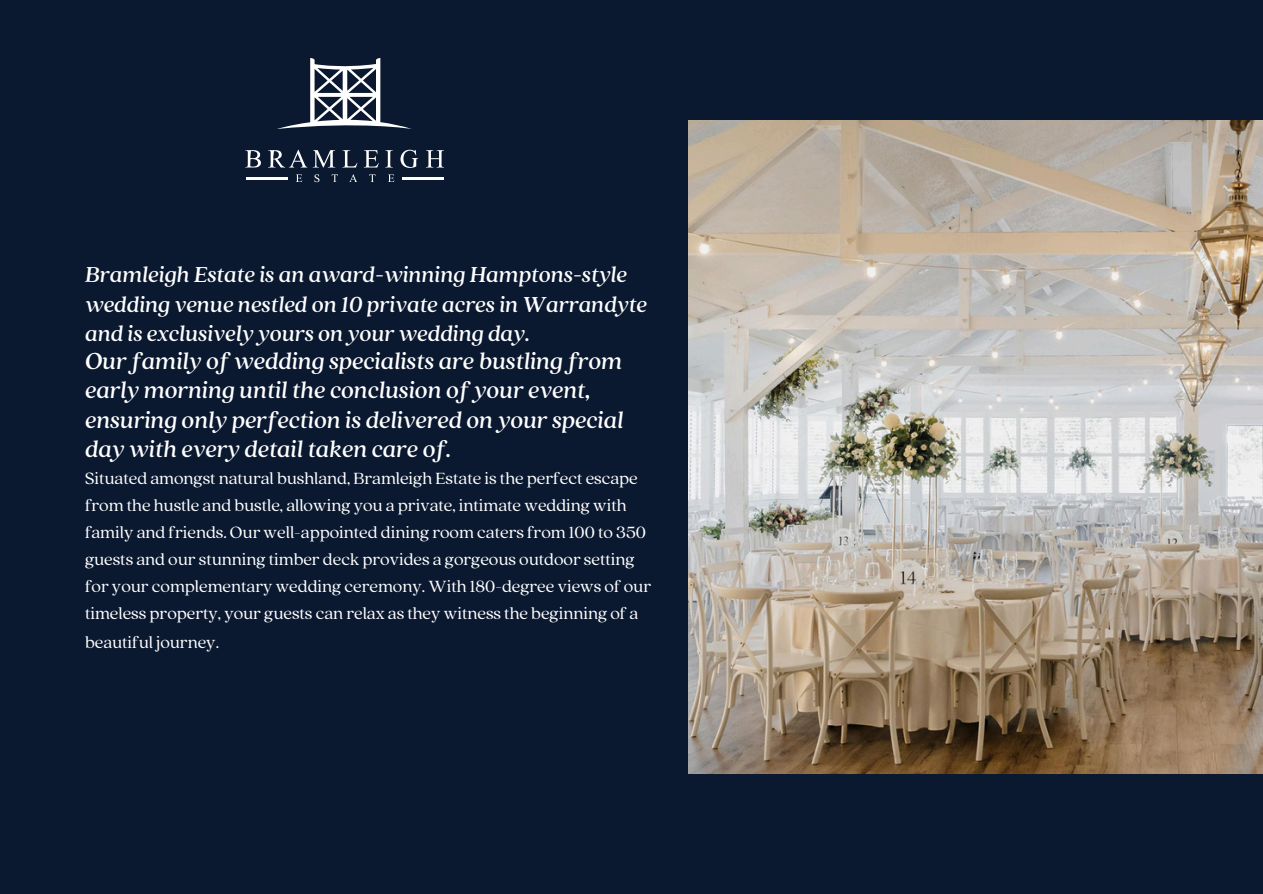
<style>
.page{position:relative;width:1263px;height:894px;background:#fff}
.page>*{position:absolute;margin:0;border:0;box-sizing:border-box;transform-origin:0 0}
.t1{font:italic 500 25.5px/29.2px "Quincy CF";color:#fff}
.t2{font:italic 500 24px/29.2px "Quincy CF";color:#fff}
.t3{font:18px/27px "Quincy CF";color:#fff}
</style>
<div class="page">
<div style="left:0;top:0;width:1263px;height:893px;background:#0a1830"></div>
<img style="left:689px;top:120px;width:574px;height:653px">
<svg style="left:277px;top:58px;width:135px;height:71px"></svg>
<svg style="left:245px;top:150px;width:16px;height:17px"></svg>
<svg style="left:268px;top:150px;width:67px;height:17px"></svg>
<svg style="left:342px;top:150px;width:15px;height:17px"></svg>
<svg style="left:364px;top:150px;width:15px;height:17px"></svg>
<svg style="left:385px;top:150px;width:8px;height:17px"></svg>
<svg style="left:400px;top:150px;width:18px;height:18px"></svg>
<svg style="left:426px;top:150px;width:18px;height:17px"></svg>
<svg style="left:296px;top:174px;width:6px;height:8px"></svg>
<svg style="left:314px;top:174px;width:6px;height:8px"></svg>
<svg style="left:332px;top:174px;width:6px;height:8px"></svg>
<svg style="left:349px;top:174px;width:8px;height:8px"></svg>
<svg style="left:369px;top:174px;width:7px;height:8px"></svg>
<svg style="left:388px;top:174px;width:6px;height:8px"></svg>
<hr style="left:246px;top:177px;width:42px;height:3px;background:#fff">
<hr style="left:402px;top:177px;width:42px;height:3px;background:#fff">
<h1 class="t2" style="left:85px;top:259px;width:563px">Bramleigh Estate is an award-winning Hamptons-style wedding venue nestled on 10 private acres in Warrandyte and is exclusively yours on your wedding day.</h1>
<h1 class="t1" style="left:85px;top:345px;width:540px">Our family of wedding specialists are bustling from early morning until the conclusion of your event, ensuring only perfection is delivered on your special day with every detail taken care of.</h1>
<h1 class="t3" style="left:85px;top:463px;width:567px">Situated amongst natural bushland, Bramleigh Estate is the perfect escape from the hustle and bustle, allowing you a private, intimate wedding with family and friends. Our well-appointed dining room caters from 100 to 350 guests and our stunning timber deck provides a gorgeous outdoor setting for your complementary wedding ceremony. With 180-degree views of our timeless property, your guests can relax as they witness the beginning of a</h1>
<h1 class="t3" style="left:85px;top:628px;width:136px">beautiful journey.</h1>
</div>
